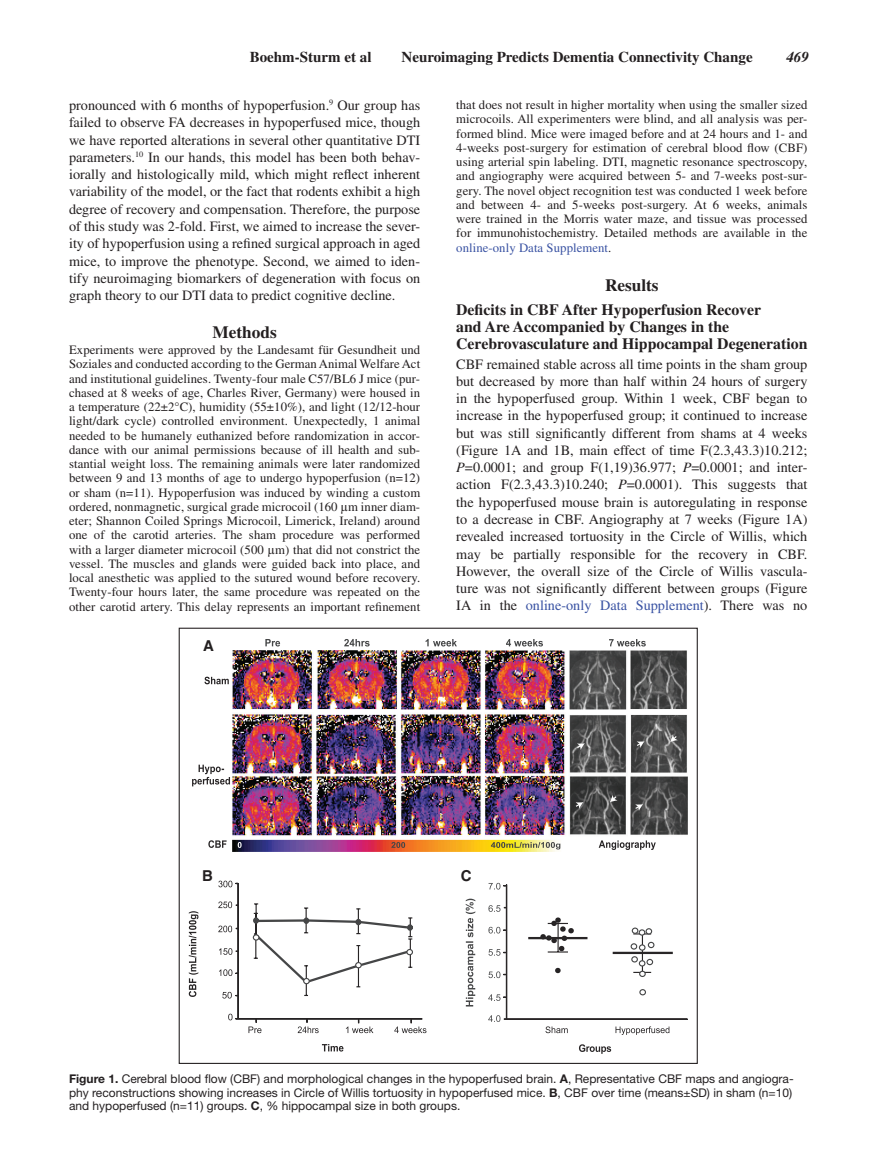
<style>
.page{position:relative;width:878px;height:1175px;background:#fff}
.page>*{position:absolute;margin:0;border:0;box-sizing:border-box;transform-origin:0 0}
.t1{font:700 17.25px "Times";color:#231f20}
.t2{font:700 15.75px/17.2px "Times";color:#231f20}
.t3{font:700 15px "Times";color:#231f20}
.t4{font:italic 700 15px "Times";color:#231f20}
.t5{font:700 15px "Helvetica";color:#231f20}
.t6{font:14.25px/17.2px "Times";color:#231f20;text-align:justify}
.t7{font:12.75px/14.2px "Times";letter-spacing:.005em;color:#231f20;text-align:justify}
.t8{font:12px/13.5px "Helvetica Neue";color:#231f20}
.s1{font-family:"Gandhari Unicode"}
.s2{color:#3a53a3}
.s3{font-style:italic}
.s4{font-weight:700}
</style>
<div class="page">
<img style="left:178px;top:627px;width:520px;height:437px">
<p class="t3" style="left:250px;top:48px;width:123px">Boehm-Sturm et al</p>
<p class="t3" style="left:401px;top:48px;width:352px">Neuroimaging Predicts Dementia Connectivity Change</p>
<p class="t4" style="left:786px;top:48px;width:24px">469</p>
<p class="t6" style="left:69px;top:97px;width:353px">pronounced with 6 months of hypoperfusion.<sup>9</sup> Our group has failed to observe FA decreases in hypoperfused mice, though we have reported alterations in several other quantitative DTI parameters.<sup>10</sup> In our hands, this model has been both behav&shy;iorally and histologically mild, which might reflect inherent variability of the model, or the fact that rodents exhibit a high degree of recovery and compensation. Therefore, the purpose of this study was 2-fold. First, we aimed to increase the sever&shy;ity of hypoperfusion using a refined surgical approach in aged mice, to improve the phenotype. Second, we aimed to iden&shy;tify neuroimaging biomarkers of degeneration with focus on graph theory to our DTI data to predict cognitive decline.</p>
<h1 class="t1" style="left:212px;top:321px;width:66px">Methods</h1>
<p class="t7" style="left:69px;top:342px;width:353px">Experiments were approved by the Landesamt für Gesundheit und Soziales and conducted according to the German Animal Welfare Act and institutional guidelines. Twenty-four male C57/BL6 J mice (pur&shy;chased at 8 weeks of age, Charles River, Germany) were housed in a temperature (22±2°C), humidity (55±10%), and light (12/12-hour light/dark cycle) controlled environment. Unexpectedly, 1 animal needed to be humanely euthanized before randomization in accor&shy;dance with our animal permissions because of ill health and sub&shy;stantial weight loss. The remaining animals were later randomized between 9 and 13 months of age to undergo hypoperfusion (n=12) or sham (n=11). Hypoperfusion was induced by winding a custom ordered, nonmagnetic, surgical grade microcoil (160 <span class="s1">μ</span>m inner diam&shy;eter; Shannon Coiled Springs Microcoil, Limerick, Ireland) around one of the carotid arteries. The sham procedure was performed with a larger diameter microcoil (500 <span class="s1">μ</span>m) that did not constrict the vessel. The muscles and glands were guided back into place, and local anesthetic was applied to the sutured wound before recovery.<br>Twenty-four hours later, the same procedure was repeated on the other carotid artery. This delay represents an important refinement</p>
<p class="t7" style="left:456px;top:98px;width:353px">that does not result in higher mortality when using the smaller sized microcoils. All experimenters were blind, and all analysis was per&shy;formed blind. Mice were imaged before and at 24 hours and 1- and 4-weeks post-surgery for estimation of cerebral blood flow (CBF) using arterial spin labeling. DTI, magnetic resonance spectroscopy, and angiography were acquired between 5- and 7-weeks post-sur&shy;gery. The novel object recognition test was conducted 1 week before and between 4- and 5-weeks post-surgery. At 6 weeks, animals were trained in the Morris water maze, and tissue was processed for immunohistochemistry. Detailed methods are available in the <span class="s2">online-only Data Supplement</span>.</p>
<h1 class="t1" style="left:605px;top:274px;width:55px">Results</h1>
<p class="t2" style="left:456px;top:300px;width:353px">Deficits in CBF After Hypoperfusion Recover<br>and Are Accompanied by Changes in the<br>Cerebrovasculature and Hippocampal Degeneration</p>
<p class="t6" style="left:456px;top:355px;width:353px">CBF remained stable across all time points in the sham group but decreased by more than half within 24 hours of surgery in the hypoperfused group. Within 1 week, CBF began to increase in the hypoperfused group; it continued to increase but was still significantly different from shams at 4 weeks (Figure 1A and 1B, main effect of time F(2.3,43.3)10.212; <span class="s3">P</span>=0.0001; and group F(1,19)36.977; <span class="s3">P</span>=0.0001; and inter&shy;action F(2.3,43.3)10.240; <span class="s3">P</span>=0.0001). This suggests that the hypoperfused mouse brain is autoregulating in response to a decrease in CBF. Angiography at 7 weeks (Figure 1A) revealed increased tortuosity in the Circle of Willis, which may be partially responsible for the recovery in CBF.<br>However, the overall size of the Circle of Willis vascula&shy;ture was not significantly different between groups (Figure IA in the <span class="s2">online-only Data Supplement</span>). There was no</p>
<p class="t5" style="left:203px;top:636px;width:12px">A</p>
<p class="t5" style="left:202px;top:866px;width:12px">B</p>
<p class="t5" style="left:461px;top:866px;width:12px">C</p>
<p class="t8" style="left:69px;top:1072px;width:726px"><span class="s4">Figure 1.</span> Cerebral blood flow (CBF) and morphological changes in the hypoperfused brain. <span class="s4">A</span>, Representative CBF maps and angiogra&shy;phy reconstructions showing increases in Circle of Willis tortuosity in hypoperfused mice. <span class="s4">B</span>, CBF over time (means±SD) in sham (n=10) and hypoperfused (n=11) groups. <span class="s4">C</span>, % hippocampal size in both groups.</p>
</div>
